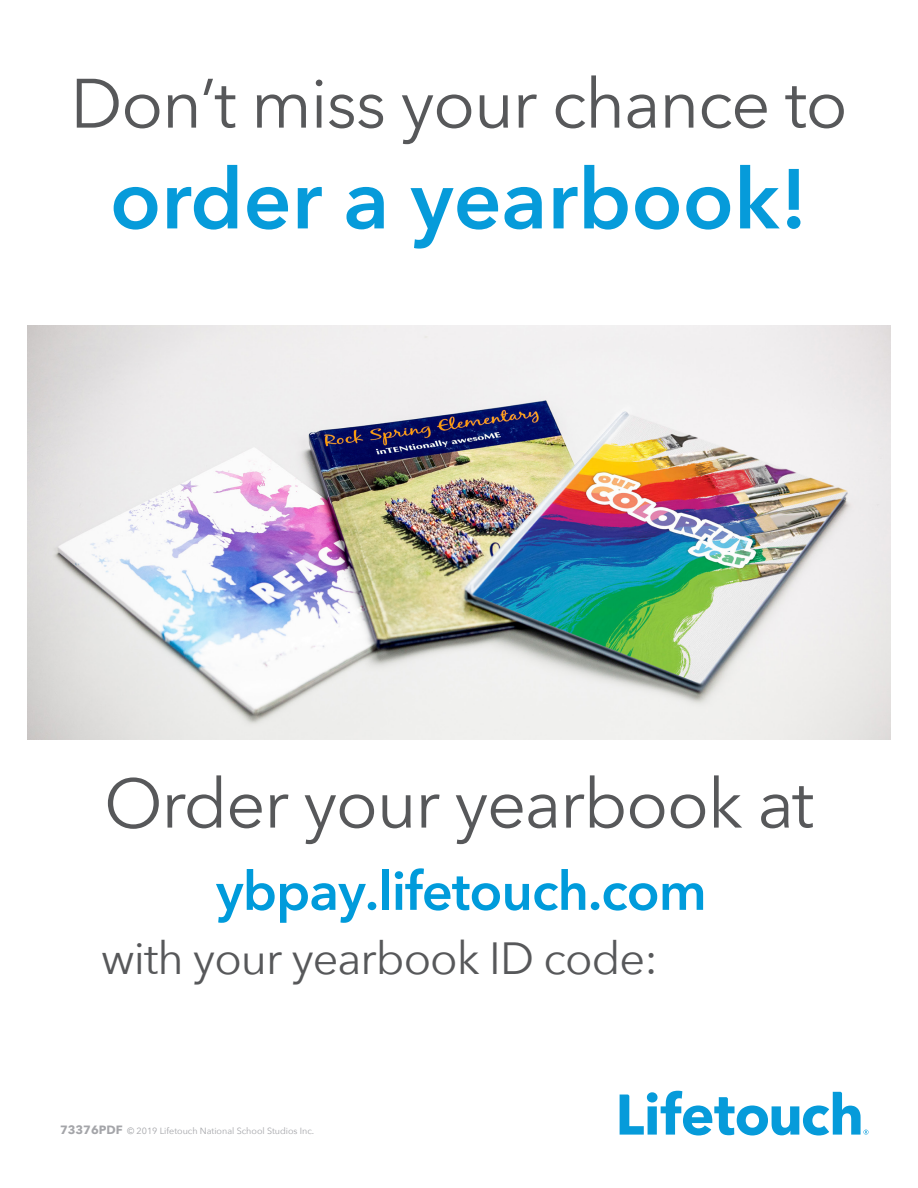
<style>
.page{position:relative;width:918px;height:1188px;background:#fff}
.page>*{position:absolute;margin:0;border:0;box-sizing:border-box;transform-origin:0 0}
.t1{font:600 84px "Avenir Next";color:#069bda}
.t2{font:69px "Avenir Next";letter-spacing:-.02em;color:#57585a}
.t3{font:600 54px "Avenir Next LT Pro";letter-spacing:-.015em;color:#009bdb}
.t4{font:45px "Avenir Next";letter-spacing:-.02em;color:#57585a}
.t5{font:9px "Avenir Next";color:#a4a5a9}
.s1{font-weight:700;font-size:12px}
</style>
<div class="page">
<svg style="left:620px;top:1091px;width:248px;height:45px"></svg>
<img style="left:27px;top:325px;width:864px;height:415px">
<h2 class="t2" style="left:70px;top:59px;width:779px">Don’t miss your chance to</h2>
<h1 class="t1" style="left:110px;top:144px;width:700px">order a yearbook!</h1>
<h2 class="t2" style="left:104px;top:759px;width:711px">Order your yearbook at</h2>
<h3 class="t3" style="left:216px;top:857px;width:492px">ybpay.lifetouch.com</h3>
<h3 class="t4" style="left:101px;top:929px;width:558px">with your yearbook ID code:</h3>
<p class="t5" style="left:60px;top:1125px;width:256px"><span class="s1">73376PDF</span> © 2019 Lifetouch National School Studios Inc.</p>
</div>
